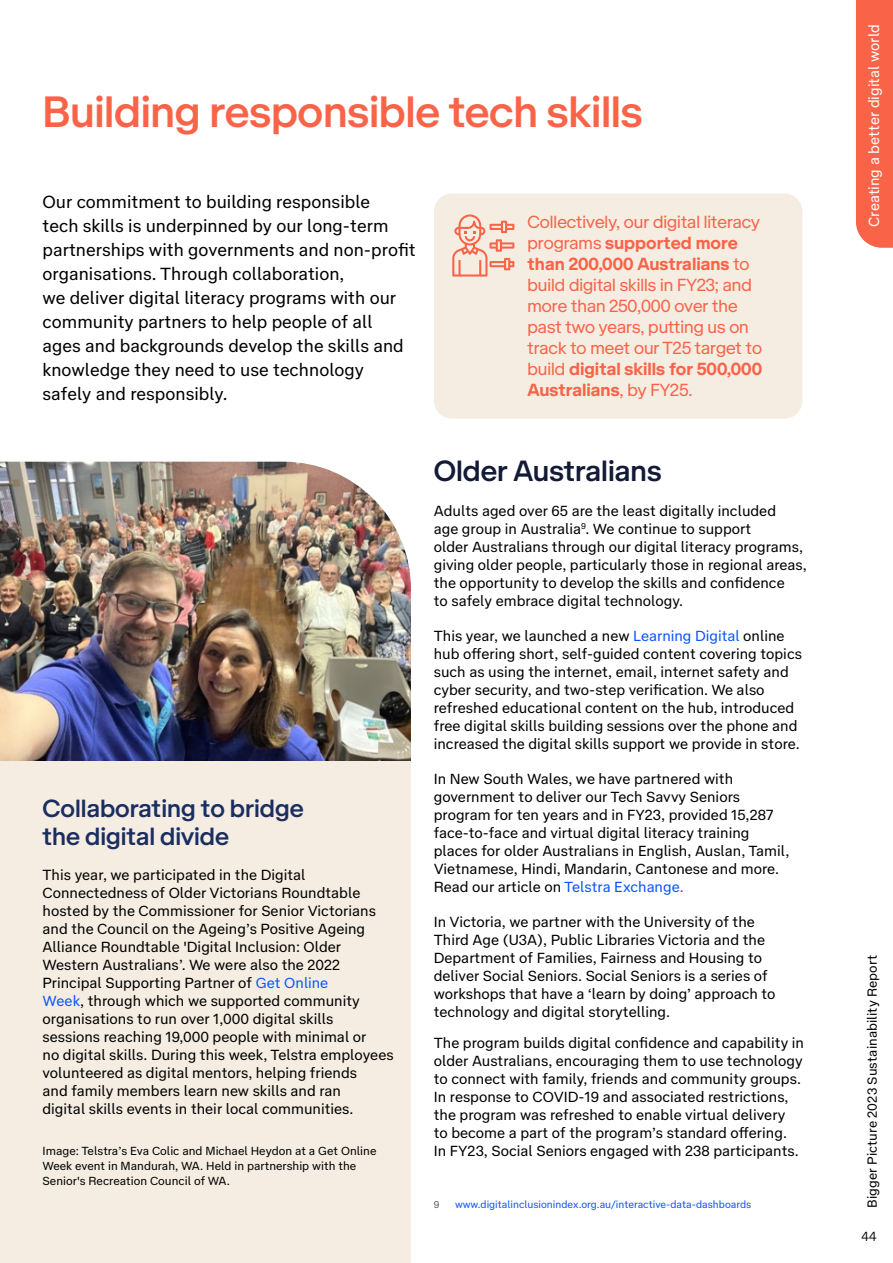
<style>
.page{position:relative;width:893px;height:1263px;background:#fff}
.page>*{position:absolute;margin:0;border:0;box-sizing:border-box;transform-origin:0 0}
.H1_Span{font:500 45px "Telstra Display";letter-spacing:-.005em;color:#f96449}
.t1{font:500 30px "Telstra Display";color:#131a35}
.t2{font:500 25.5px/28.5px "Telstra Display";color:#1a2e61}
.Body__Text{font:18px/24px "Telstra Text";color:#000}
.Body__Text-2{font:18px/21px "Telstra Display";color:#f96449}
.Body__Text-3{font:15px/18px "Telstra Text";color:#000}
.t3{font:15px "Telstra Text";color:#fff}
.t4{font:13.5px "Telstra Text";letter-spacing:.005em;color:#000}
.t5{font:300 13.5px "Telstra Display";color:#000}
.Body__Text-4{font:12px/15px "Telstra Text";color:#000}
.Footnote{font:10.5px "Telstra Text";color:#0d54ff}
.Footnote-2{font:10.2px "Telstra Text";color:#59595b}
.s1{font-weight:700}
.s2{color:#0d54ff}
.s3{color:#ff00a8}
</style>
<div class="page">
<div style="left:856px;top:0;width:37px;height:248px;background:#f96449"></div>
<img style="left:0;top:462px;width:411px;height:299px">
<div style="left:0;top:761px;width:411px;height:502px;background:#f5ede2"></div>
<div style="left:434px;top:193px;width:368px;height:226px;background:#f5ede2;border-radius:18px"></div>
<svg style="left:452px;top:214px;width:62px;height:63px"></svg>
<p class="H1_Span" style="left:43px;top:80px;width:601px">Building responsible tech skills</p>
<p class="Body__Text" style="left:43px;top:189px;width:375px">Our commitment to building responsible<br>tech skills is underpinned by our long-term partnerships with governments and non-profit organisations. Through collaboration,<br>we deliver digital literacy programs with our community partners to help people of all<br>ages and backgrounds develop the skills and knowledge they need to use technology safely and responsibly.</p>
<p class="Body__Text-2" style="left:527px;top:211px;width:236px">Collectively, our digital literacy programs <span class="s1">supported more than 200,000 Australians</span> to build digital skills in FY23; and more than 250,000 over the past two years, putting us on track to meet our T25 target to build <span class="s1">digital skills for 500,000<br>Australians</span>, by FY25.</p>
<h3 class="t2" style="left:43px;top:793px;width:263px">Collaborating to bridge the digital divide</h3>
<p class="Body__Text-3" style="left:43px;top:865px;width:353px">This year, we participated in the Digital Connectedness of Older Victorians Roundtable hosted by the Commissioner for Senior Victorians and the Council on the Ageing’s Positive Ageing Alliance Roundtable 'Digital Inclusion: Older Western Australians’. We were also the 2022<br>Principal Supporting Partner of <span class="s2">Get Online<br>Week</span>, through which we supported community organisations to run over 1,000 digital skills sessions reaching 19,000 people with minimal or<br>no digital skills. During this week, Telstra employees volunteered as digital mentors, helping friends<br>and family members learn new skills and ran<br>digital skills events in their local communities.</p>
<p class="Body__Text-4" style="left:43px;top:1142px;width:335px">Image: Telstra’s Eva Colic and Michael Heydon at a Get Online<br>Week event in Mandurah, WA. Held in partnership with the<br>Senior's Recreation Council of WA.</p>
<h2 class="t1" style="left:434px;top:450px;width:229px">Older Australians</h2>
<p class="Body__Text-3" style="left:434px;top:501px;width:375px">Adults aged over 65 are the least digitally included<br>age group in Australia<sup>9</sup>. We continue to support<br>older Australians through our digital literacy programs, giving older people, particularly those in regional areas, the opportunity to develop the skills and confidence<br>to safely embrace digital technology.</p>
<p class="Body__Text-3" style="left:434px;top:626px;width:370px">This year, we launched a new <span class="s2">Learning Digital</span> online hub offering short, self-guided content covering topics such as using the internet, email, internet safety and cyber security, and two-step verification. We also refreshed educational content on the hub, introduced free digital skills building sessions over the phone and increased the digital skills support we provide in store.</p>
<p class="Body__Text-3" style="left:434px;top:769px;width:357px">In New South Wales, we have partnered with government to deliver our Tech Savvy Seniors program for ten years and in FY23, provided 15,287 face-to-face and virtual digital literacy training places for older Australians in English, Auslan, Tamil, Vietnamese, Hindi, Mandarin, Cantonese and more.<br>Read our article on <span class="s2">Telstra Exchange</span><span class="s3">.</span></p>
<p class="Body__Text-3" style="left:434px;top:912px;width:343px">In Victoria, we partner with the University of the Third Age (U3A), Public Libraries Victoria and the Department of Families, Fairness and Housing to deliver Social Seniors. Social Seniors is a series of workshops that have a ‘learn by doing’ approach to technology and digital storytelling.</p>
<p class="Body__Text-3" style="left:434px;top:1033px;width:372px">The program builds digital confidence and capability in older Australians, encouraging them to use technology to connect with family, friends and community groups.<br>In response to COVID-19 and associated restrictions, the program was refreshed to enable virtual delivery<br>to become a part of the program’s standard offering.<br>In FY23, Social Seniors engaged with 238 participants.</p>
<p class="Footnote-2" style="left:434px;top:1197px;width:7px">9</p>
<p class="Footnote" style="left:455px;top:1196px;width:298px">www.digitalinclusionindex.org.au/interactive-data-dashboards</p>
<p class="t3" style="left:863px;top:227px;width:204px;rotate:-90deg">Creating a better digital world</p>
<p class="t4" style="left:862px;top:1208px;width:254px;rotate:-90deg">Bigger Picture 2023 Sustainability Report</p>
<p class="t5" style="left:861px;top:1227px;width:17px">44</p>
</div>
